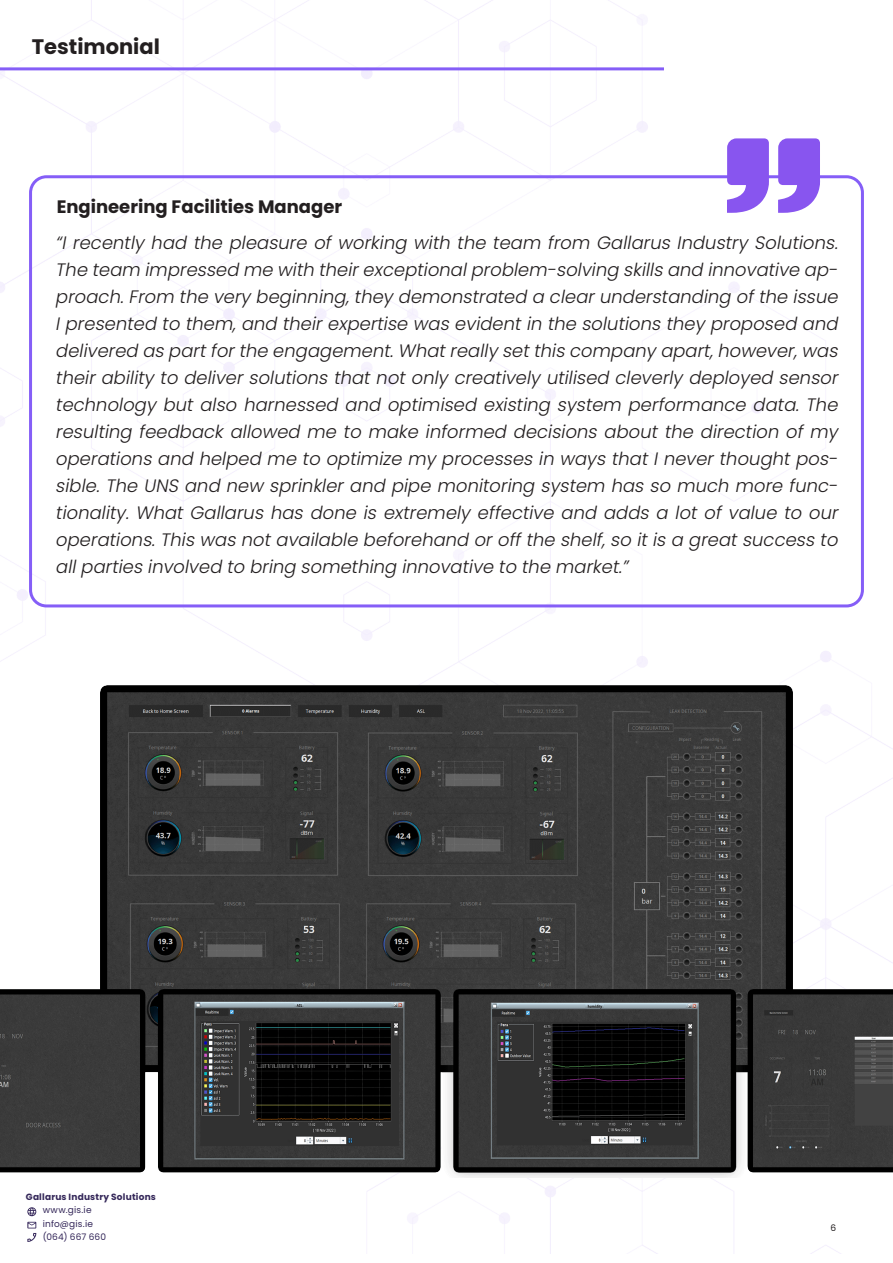
<style>
.page{position:relative;width:893px;height:1263px;background:#fff}
.page>*{position:absolute;margin:0;border:0;box-sizing:border-box;transform-origin:0 0}
.t1{font:700 21px "Poppins";color:#231f20}
.t2{font:italic 300 18px/27px "Poppins";color:#231f20;text-align:justify}
.t3{font:700 18px "Poppins";color:#231f20}
.t4{font:9px/13.5px "Poppins";letter-spacing:.025em;color:#342759}
.t5{font:700 9px "Poppins";letter-spacing:.02em;color:#342759}
.t6{font:9px "Poppins";color:#231f20}
</style>
<div class="page">
<img style="left:0;top:0;width:864px;height:1254px">
<svg style="left:27px;top:1207px;width:9px;height:9px"></svg>
<svg style="left:27px;top:1222px;width:9px;height:20px"></svg>
<hr style="left:0;top:67px;width:664px;height:3px;background:#855ef7">
<img style="left:0;top:675px;width:893px;height:502px">
<div style="left:29px;top:175px;width:835px;height:432px;border:3px solid #855ef7;border-radius:16px"></div>
<svg style="left:727px;top:138px;width:94px;height:75px"></svg>
<p class="t1" style="left:32px;top:34px;width:130px">Testimonial</p>
<p class="t3" style="left:57px;top:196px;width:287px">Engineering Facilities Manager</p>
<p class="t2" style="left:55px;top:229px;width:789px">“I recently had the pleasure of working with the team from Gallarus Industry Solutions.<br>The team impressed me with theirexceptionalproblem-solving skillsand innovative ap&shy;proach.From the very beginning,they demonstrated a clearunderstanding ofthe issue Ipresented to them,and theirexpertise wasevidentin the solutionsthey proposed and delivered aspartforthe engagement.Whatreally setthiscompany apart,however,was theirability to deliversolutionsthatnotonly creatively utilised cleverly deployed sensor technology but also harnessed and optimised existing system performance data. The resulting feedback allowed me to make informed decisions about the direction of my operationsand helped me to optimize my processesin waysthatIneverthoughtpos&shy;sible.The UNS and new sprinklerand pipe monitoring system hasso much more func&shy;tionality. What Gallarus has done is extremely effective and adds a lot of value to our operations.Thiswasnotavailable beforehand oroffthe shelf,so itisa greatsuccessto allpartiesinvolved to bring something innovative to the market.”</p>
<p class="t5" style="left:26px;top:1191px;width:132px">Gallarus Industry Solutions</p>
<p class="t4" style="left:43px;top:1203px;width:65px">www.gis.ie info@gis.ie (064) 667 660</p>
<p class="t6" style="left:831px;top:1222px;width:7px">6</p>
</div>
